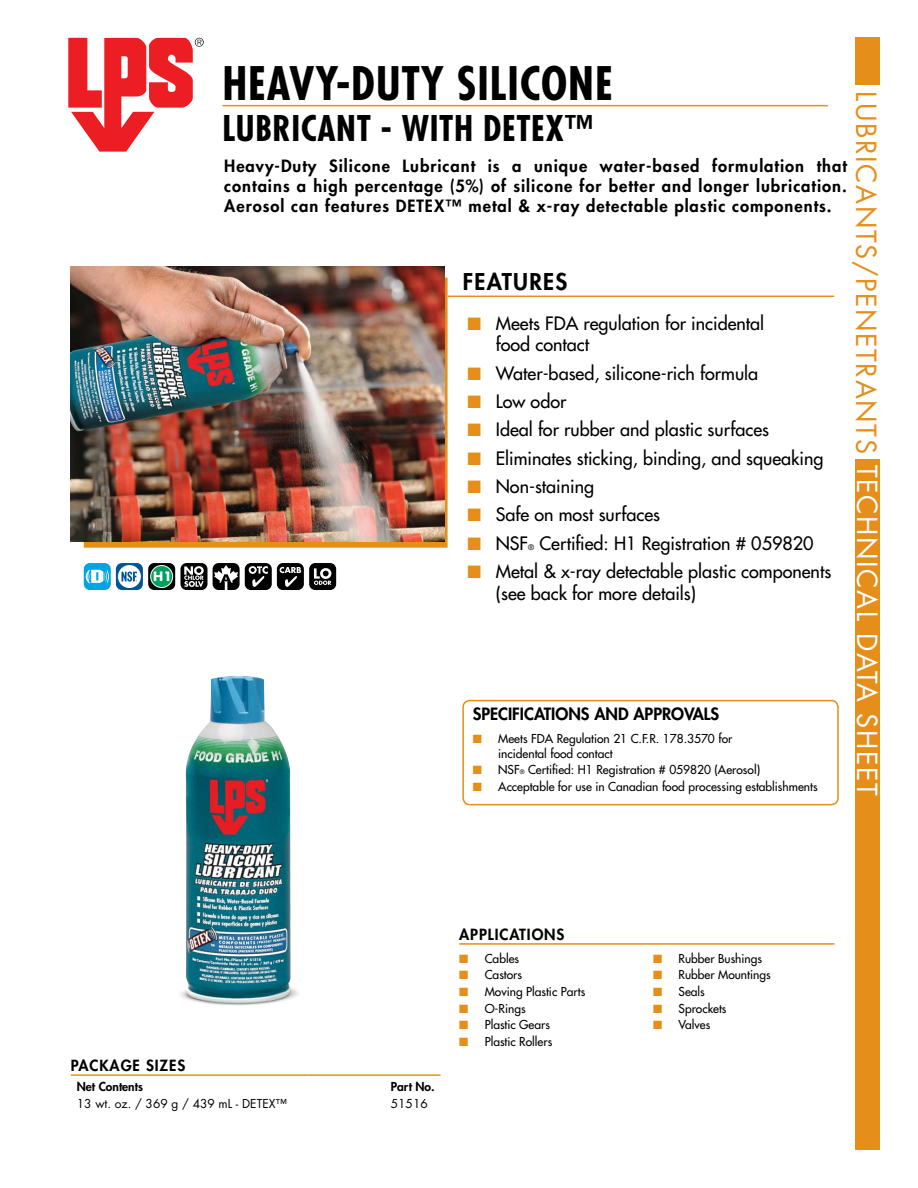
<style>
.page{position:relative;width:918px;height:1188px;background:#fff}
.page>*{position:absolute;margin:0;border:0;box-sizing:border-box;transform-origin:0 0}
.t1{font:700 condensed 45px "Futura";letter-spacing:.02em;color:#000}
.t2{font:700 condensed 34.5px "Futura";letter-spacing:.02em;color:#000}
.t3{font:27px "Futura";letter-spacing:.06em;color:#e58e1a}
.t4{font:800 22.5px "Futura";letter-spacing:.06em;color:#000}
.t5{font:18px/21.6px "Futura";color:#000}
.t6{font:800 16.5px/19.8px "Futura";letter-spacing:.06em;color:#000;text-align:justify}
.t7{font:800 16.5px "Futura";color:#000}
.t8{font:800 15px "Futura";letter-spacing:.06em;color:#000}
.t9{font:700 12.6px "Futura";color:#fff}
.t10{font:12px/14.4px "Futura";color:#000}
.t11{font:12px "Futura";color:#000}
.t12{font:800 12px "Futura";color:#000}
.t13{font:7.5px "Futura";color:#000}
.s1{color:#fff}
.s2{color:#e58e1a}
.s3{font-size:6px}
</style>
<div class="page">
<div style="left:855px;top:38px;width:25px;height:1112px;background:#e58e1a"></div>
<div style="left:850px;top:86px;width:33px;height:373px;background:#fff"></div>
<svg style="left:84px;top:278px;width:364px;height:270px;background:#e2932f"></svg>
<div style="left:462px;top:700px;width:377px;height:105px;border:2px solid #e58e1a;border-radius:7px"></div>
<hr style="left:448px;top:296px;width:386px;height:1px;background:#e58e1a">
<div style="left:84px;top:563px;width:27px;height:27px;background:#00a4e3;border-radius:6px"></div>
<svg style="left:86px;top:570px;width:23px;height:13px"></svg>
<div style="left:116px;top:563px;width:27px;height:27px;background:#005596;border-radius:6px"></div>
<svg style="left:118px;top:565px;width:23px;height:23px"></svg>
<svg style="left:148px;top:563px;width:27px;height:27px"></svg>
<div style="left:151px;top:566px;width:22px;height:22px;background:#00a160;border-radius:50%"></div>
<div style="left:150px;top:565px;width:23px;height:23px;border:1px solid #fff;border-radius:50%"></div>
<div style="left:180px;top:563px;width:27px;height:27px;background:#000;border-radius:6px"></div>
<svg style="left:184px;top:566px;width:20px;height:21px"></svg>
<svg style="left:213px;top:563px;width:27px;height:27px"></svg>
<div style="left:245px;top:563px;width:27px;height:27px;background:#000;border-radius:6px"></div>
<svg style="left:249px;top:566px;width:19px;height:21px"></svg>
<div style="left:277px;top:563px;width:27px;height:27px;background:#000;border-radius:6px"></div>
<svg style="left:280px;top:567px;width:21px;height:20px"></svg>
<div style="left:309px;top:563px;width:27px;height:27px;background:#000;border-radius:6px"></div>
<svg style="left:314px;top:568px;width:17px;height:17px"></svg>
<img style="left:71px;top:266px;width:373px;height:276px">
<hr style="left:71px;top:1074px;width:237px;height:2px;background:#e58e1a">
<hr style="left:308px;top:1074px;width:133px;height:2px;background:#e58e1a">
<hr style="left:459px;top:943px;width:375px;height:2px;background:#e58e1a">
<img style="left:180px;top:676px;width:118px;height:330px">
<svg style="left:68px;top:38px;width:136px;height:114px"></svg>
<hr style="left:222px;top:105px;width:606px;height:1px;background:#e58e1a">
<p class="t9" style="left:153px;top:568px;width:20px">H1</p>
<p class="t1" style="left:222px;top:55px;width:392px">HEAVY-DUTY SILICONE</p>
<p class="t2" style="left:222px;top:107px;width:372px">LUBRICANT - WITH DETEX™</p>
<p class="t3" style="left:883px;top:91px;width:706px;rotate:90deg">LUBRICANTS/PENETRANTS <span class="s1">TECHNICAL DATA SHEET</span></p>
<p class="t6" style="left:224px;top:156px;width:624px">Heavy-Duty Silicone Lubricant is a unique water-based formulation that contains a high percentage (5%) of silicone for better and longer lubrication.<br>Aerosol can features DETEX™ metal &amp; x-ray detectable plastic components.</p>
<p class="t4" style="left:463px;top:267px;width:106px">FEATURES</p>
<p class="t5" style="left:496px;top:312px;width:270px;text-indent:-28px"><span class="s2">■</span> Meets FDA regulation for incidental food contact</p>
<p class="t5" style="left:467px;top:362px;width:292px"><span class="s2">■</span> Water-based, silicone-rich formula</p>
<p class="t5" style="left:467px;top:391px;width:101px"><span class="s2">■</span> Low odor</p>
<p class="t5" style="left:467px;top:419px;width:303px"><span class="s2">■</span> Ideal for rubber and plastic surfaces</p>
<p class="t5" style="left:467px;top:447px;width:358px"><span class="s2">■</span> Eliminates sticking, binding, and squeaking</p>
<p class="t5" style="left:467px;top:476px;width:128px"><span class="s2">■</span> Non-staining</p>
<p class="t5" style="left:467px;top:504px;width:194px"><span class="s2">■</span> Safe on most surfaces</p>
<p class="t5" style="left:467px;top:532px;width:62px"><span class="s2">■</span> NSF</p>
<p class="t13" style="left:528px;top:542px;width:7px">®</p>
<p class="t5" style="left:539px;top:532px;width:276px">Certified: H1 Registration # 059820</p>
<p class="t5" style="left:496px;top:561px;width:337px;text-indent:-28px"><span class="s2">■</span> Metal &amp; x-ray detectable plastic components (see back for more details)</p>
<p class="t7" style="left:473px;top:703px;width:248px">SPECIFICATIONS AND APPROVALS</p>
<p class="t10" style="left:498px;top:732px;width:236px;text-indent:-26px"><span class="s2">■</span> Meets FDA Regulation 21 C.F.R. 178.3570 for incidental food contact</p>
<p class="t10" style="left:473px;top:763px;width:289px"><span class="s2">■</span> NSF<span class="s3">®</span> Certified: H1 Registration # 059820 (Aerosol)</p>
<p class="t10" style="left:473px;top:779px;width:346px"><span class="s2">■</span> Acceptable for use in Canadian food processing establishments</p>
<p class="t8" style="left:71px;top:1056px;width:116px">PACKAGE SIZES</p>
<p class="t8" style="left:459px;top:925px;width:107px">APPLICATIONS</p>
<p class="t10" style="left:459px;top:951px;width:61px"><span class="s2">■</span> Cables</p>
<p class="t10" style="left:459px;top:968px;width:64px"><span class="s2">■</span> Castors</p>
<p class="t10" style="left:459px;top:984px;width:128px"><span class="s2">■</span> Moving Plastic Parts</p>
<p class="t10" style="left:459px;top:1001px;width:68px"><span class="s2">■</span> O-Rings</p>
<p class="t10" style="left:459px;top:1018px;width:92px"><span class="s2">■</span> Plastic Gears</p>
<p class="t10" style="left:459px;top:1034px;width:95px"><span class="s2">■</span> Plastic Rollers</p>
<p class="t10" style="left:653px;top:951px;width:111px"><span class="s2">■</span> Rubber Bushings</p>
<p class="t10" style="left:653px;top:968px;width:119px"><span class="s2">■</span> Rubber Mountings</p>
<p class="t10" style="left:653px;top:984px;width:53px"><span class="s2">■</span> Seals</p>
<p class="t10" style="left:653px;top:1001px;width:75px"><span class="s2">■</span> Sprockets</p>
<p class="t10" style="left:653px;top:1018px;width:59px"><span class="s2">■</span> Valves</p>
<p class="t12" style="left:77px;top:1079px;width:68px">Net Contents</p>
<p class="t12" style="left:391px;top:1079px;width:45px">Part No.</p>
<p class="t11" style="left:77px;top:1096px;width:211px">13 wt. oz. / 369 g / 439 mL - DETEX™</p>
<p class="t11" style="left:391px;top:1096px;width:38px">51516</p>
</div>
